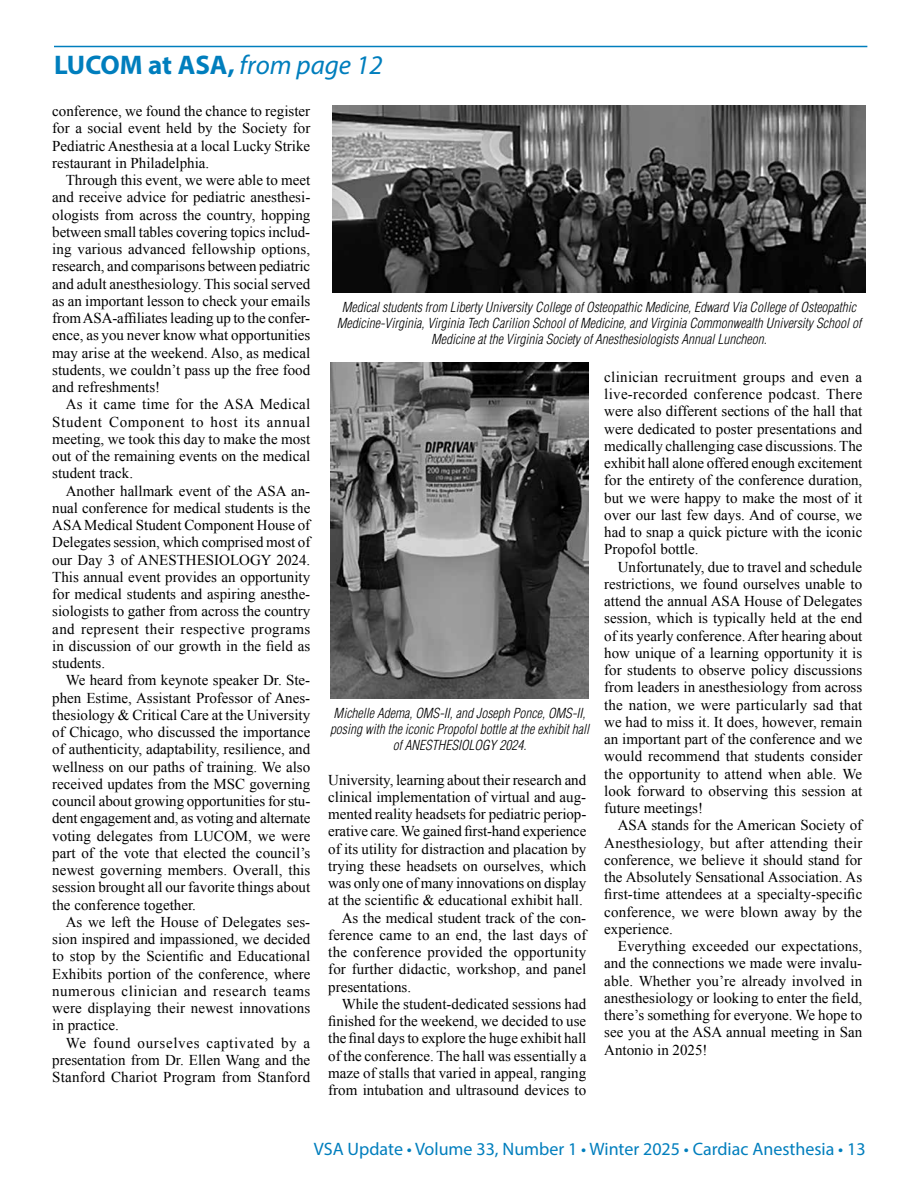
<style>
.page{position:relative;width:918px;height:1188px;background:#fff}
.page>*{position:absolute;margin:0;border:0;box-sizing:border-box;transform-origin:0 0}
.t1{font:700 27px "Myriad Pro";color:#007ebd}
.t2{font:18px "Myriad Pro";color:#007ebd}
.t3{font:15px/17.2px "Times New Roman";color:#000;text-align:justify}
.t4{font:italic 300 condensed 13.5px/16.2px "Helvetica LT Std";color:#000;text-align:center}
.s1{font-weight:400;font-style:italic}
</style>
<div class="page">
<hr style="left:54px;top:46px;width:813px;height:1px;background:#007ebd">
<img style="left:332px;top:106px;width:534px;height:186px">
<img style="left:330px;top:362px;width:258px;height:336px">
<h1 class="t1" style="left:54px;top:48px;width:330px">LUCOM at ASA, <span class="s1">from page 12</span></h1>
<p class="t3" style="left:52px;top:102px;width:260px">conference, we found the chance to register for a social event held by the Society for Pediatric Anesthesia at a local Lucky Strike restaurant in Philadelphia.</p>
<p class="t3" style="left:52px;top:171px;width:260px;text-indent:14px">Through this event, we were able to meet and receive advice for pediatric anesthesi&shy;ologists from across the country, hopping between small tables covering topics includ&shy;ing various advanced fellowship options, research, and comparisons between pediatric and adult anesthesiology. This social served as an important lesson to check your emails from ASA-affiliates leading up to the confer&shy;ence, as you never know what opportunities may arise at the weekend. Also, as medical students, we couldn’t pass up the free food and refreshments!</p>
<p class="t3" style="left:52px;top:396px;width:260px;text-indent:14px">As it came time for the ASA Medical Student Component to host its annual meeting, we took this day to make the most out of the remaining events on the medical student track.</p>
<p class="t3" style="left:52px;top:482px;width:260px;text-indent:14px">Another hallmark event of the ASA an&shy;nual conference for medical students is the ASA Medical Student Component House of Delegates session, which comprised most of our Day 3 of ANESTHESIOLOGY 2024.<br>This annual event provides an opportunity for medical students and aspiring anesthe&shy;siologists to gather from across the country and represent their respective programs in discussion of our growth in the field as students.</p>
<p class="t3" style="left:52px;top:672px;width:260px;text-indent:14px">We heard from keynote speaker Dr. Ste&shy;phen Estime, Assistant Professor of Anes&shy;thesiology &amp; Critical Care at the University of Chicago, who discussed the importance of authenticity, adaptability, resilience, and wellness on our paths of training. We also received updates from the MSC governing council about growing opportunities for stu&shy;dent engagement and, as voting and alternate voting delegates from LUCOM, we were part of the vote that elected the council’s newest governing members. Overall, this session brought all our favorite things about the conference together.</p>
<p class="t3" style="left:52px;top:913px;width:260px;text-indent:14px">As we left the House of Delegates ses&shy;sion inspired and impassioned, we decided to stop by the Scientific and Educational Exhibits portion of the conference, where numerous clinician and research teams were displaying their newest innovations in practice.</p>
<p class="t3" style="left:52px;top:1034px;width:260px;text-indent:14px">We found ourselves captivated by a presentation from Dr. Ellen Wang and the Stanford Chariot Program from Stanford</p>
<p class="t4" style="left:337px;top:299px;width:526px">Medical students from Liberty University College of Osteopathic Medicine, Edward Via College of Osteopathic<br>Medicine-Virginia, Virginia Tech Carilion School of Medicine, and Virginia Commonwealth University School of<br>Medicine at the Virginia Society of Anesthesiologists Annual Luncheon.</p>
<p class="t3" style="left:604px;top:368px;width:260px">clinician recruitment groups and even a live-recorded conference podcast. There were also different sections of the hall that were dedicated to poster presentations and medically challenging case discussions. The exhibit hall alone offered enough excitement for the entirety of the conference duration, but we were happy to make the most of it over our last few days. And of course, we had to snap a quick picture with the iconic Propofol bottle.</p>
<p class="t3" style="left:604px;top:558px;width:260px;text-indent:14px">Unfortunately, due to travel and schedule restrictions, we found ourselves unable to attend the annual ASA House of Delegates session, which is typically held at the end of its yearly conference. After hearing about how unique of a learning opportunity it is for students to observe policy discussions from leaders in anesthesiology from across the nation, we were particularly sad that we had to miss it. It does, however, remain an important part of the conference and we would recommend that students consider the opportunity to attend when able. We look forward to observing this session at future meetings!</p>
<p class="t3" style="left:604px;top:817px;width:260px;text-indent:14px">ASA stands for the American Society of Anesthesiology, but after attending their conference, we believe it should stand for the Absolutely Sensational Association. As first-time attendees at a specialty-specific conference, we were blown away by the experience.</p>
<p class="t3" style="left:604px;top:937px;width:260px;text-indent:14px">Everything exceeded our expectations, and the connections we made were invalu&shy;able. Whether you’re already involved in anesthesiology or looking to enter the field, there’s something for everyone. We hope to see you at the ASA annual meeting in San Antonio in 2025!</p>
<p class="t4" style="left:330px;top:705px;width:261px">Michelle Adema, OMS-II, and Joseph Ponce, OMS-II, posing with the iconic Propofol bottle at the exhibit hall of ANESTHESIOLOGY 2024.</p>
<p class="t3" style="left:328px;top:771px;width:259px">University, learning about their research and</p>
<p class="t3" style="left:328px;top:788px;width:259px">clinical implementation of virtual and aug-</p>
<p class="t3" style="left:328px;top:805px;width:260px">mented reality headsets for pediatric periop-</p>
<p class="t3" style="left:328px;top:822px;width:260px">erative care. We gained first-hand experience</p>
<p class="t3" style="left:328px;top:840px;width:260px">of its utility for distraction and placation by</p>
<p class="t3" style="left:328px;top:857px;width:260px">trying these headsets on ourselves, which</p>
<p class="t3" style="left:328px;top:874px;width:259px">was only one of many innovations on display</p>
<p class="t3" style="left:328px;top:891px;width:256px">at the scientific &amp; educational exhibit hall.</p>
<p class="t3" style="left:342px;top:909px;width:246px">As the medical student track of the con-</p>
<p class="t3" style="left:328px;top:926px;width:260px">ference came to an end, the last days of</p>
<p class="t3" style="left:328px;top:943px;width:259px">the conference provided the opportunity</p>
<p class="t3" style="left:328px;top:960px;width:260px">for further didactic, workshop, and panel</p>
<p class="t3" style="left:328px;top:978px;width:84px">presentations.</p>
<p class="t3" style="left:342px;top:995px;width:246px">While the student-dedicated sessions had</p>
<p class="t3" style="left:328px;top:1012px;width:259px">finished for the weekend, we decided to use</p>
<p class="t3" style="left:328px;top:1029px;width:259px">the final days to explore the huge exhibit hall</p>
<p class="t3" style="left:328px;top:1047px;width:260px">of the conference. The hall was essentially a</p>
<p class="t3" style="left:328px;top:1064px;width:260px">maze of stalls that varied in appeal, ranging</p>
<p class="t3" style="left:328px;top:1081px;width:260px">from intubation and ultrasound devices to</p>
<p class="t2" style="left:314px;top:1138px;width:553px">VSA Update • Volume 33, Number 1 • Winter 2025 • Cardiac Anesthesia • 13</p>
</div>
